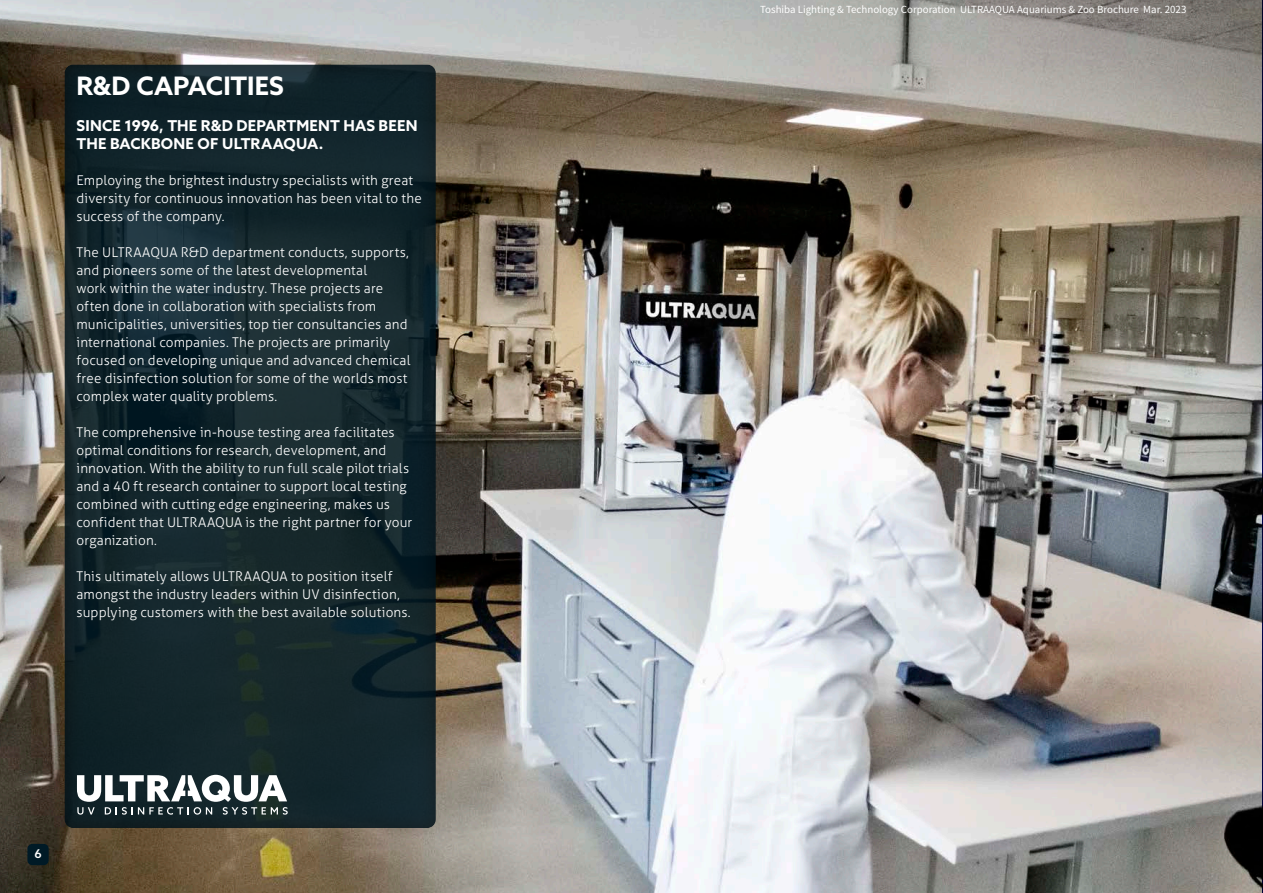
<style>
.page{position:relative;width:1263px;height:893px;background:#fff}
.page>*{position:absolute;margin:0;border:0;box-sizing:border-box;transform-origin:0 0}
.t1{font:700 25.5px "Azo Sans";color:#fff}
.t2{font:700 15px/18px "Azo Sans";letter-spacing:.015em;color:#fff}
.t3{font:300 13.5px/18px "Aller";letter-spacing:.01em;color:#fff}
.t4{font:500 12px "Azo Sans";color:#fff}
.t5{font:9.75px "Toshiba Sans JP";color:#fff}
</style>
<div class="page">
<img style="left:0;top:0;width:1263px;height:893px">
<div style="left:64px;top:63px;width:373px;height:766px;background:#231f20;opacity:.75"></div>
<svg style="left:77px;top:775px;width:211px;height:40px"></svg>
<div style="left:27px;top:844px;width:22px;height:21px;background:#001a26;border-radius:5px"></div>
<h1 class="t1" style="left:77px;top:69px;width:209px">R&amp;D CAPACITIES</h1>
<p class="t2" style="left:77px;top:116px;width:343px">SINCE 1996, THE R&amp;D DEPARTMENT HAS BEEN<br>THE BACKBONE OF ULTRAAQUA.</p>
<p class="t3" style="left:77px;top:171px;width:347px">Employing the brightest industry specialists with great diversity for continuous innovation has been vital to the success of the company.</p>
<p class="t3" style="left:77px;top:243px;width:335px">The ULTRAAQUA R&amp;D department conducts, supports, and pioneers some of the latest developmental<br>work within the water industry. These projects are often done in collaboration with specialists from municipalities, universities, top tier consultancies and international companies. The projects are primarily focused on developing unique and advanced chemical free disinfection solution for some of the worlds most complex water quality problems.</p>
<p class="t3" style="left:77px;top:423px;width:337px">The comprehensive in-house testing area facilitates optimal conditions for research, development, and innovation. With the ability to run full scale pilot trials and a 40 ft research container to support local testing combined with cutting edge engineering, makes us confident that ULTRAAQUA is the right partner for your organization.</p>
<p class="t3" style="left:77px;top:567px;width:336px">This ultimately allows ULTRAAQUA to position itself amongst the industry leaders within UV disinfection, supplying customers with the best available solutions.</p>
<p class="t4" style="left:35px;top:846px;width:9px">6</p>
<p class="t5" style="left:760px;top:4px;width:428px">Toshiba Lighting &amp; Technology Corporation ULTRAAQUA Aquariums &amp; Zoo Brochure Mar. 2023</p>
</div>
